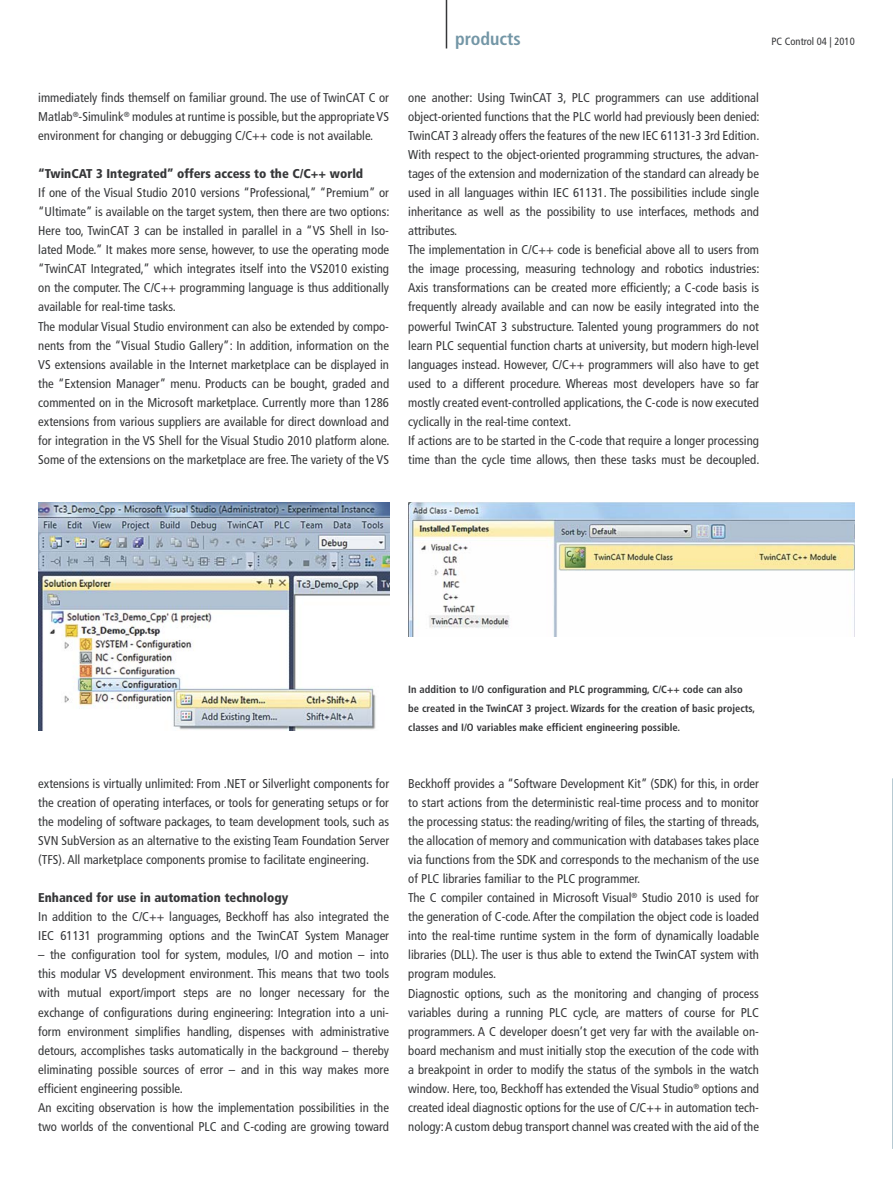
<style>
.page{position:relative;width:893px;height:1191px;background:#fff}
.page>*{position:absolute;margin:0;border:0;box-sizing:border-box;transform-origin:0 0}
.t1{font:700 condensed 18px "Frutiger LT Pro";color:#7396a6}
.t2{font:condensed 12.75px/19px "Frutiger LT Pro";color:#363739}
.t3{font:900 condensed 12.75px "Frutiger LT Pro";color:#363739}
.t4{font:700 condensed 10.5px/19px "Frutiger LT Pro";color:#363739}
.t5{font:condensed 10.5px "Frutiger LT Pro";color:#363739}
</style>
<div class="page">
<hr style="left:446px;top:0;width:1px;height:48px;background:#363739">
<img style="left:38px;top:502px;width:351px;height:228px">
<img style="left:408px;top:502px;width:447px;height:134px">
<p class="t2" style="left:38px;top:89px;width:352px;text-align:justify">immediately finds themself on familiar ground. The use of TwinCAT C or Matlab<sup>®</sup>-Simulink<sup>®</sup> modules at runtime is possible, but the appropriate VS environment for changing or debugging C/C++ code is not available.</p>
<p class="t3" style="left:38px;top:169px;width:326px">“TwinCAT 3 Integrated” offers access to the C/C++ world</p>
<p class="t2" style="left:38px;top:185px;width:353px">If one of the Visual Studio 2010 versions “Professional,” “Premium” or “Ultimate” is available on the target system, then there are two options:<br>Here too, TwinCAT 3 can be installed in parallel in a “VS Shell in Iso&shy;lated Mode.” It makes more sense, however, to use the operating mode “TwinCAT Integrated,” which integrates itself into the VS2010 existing on the computer. The C/C++ programming language is thus additionally available for real-time tasks.<br>The modular Visual Studio environment can also be extended by compo&shy;nents from the “Visual Studio Gallery”: In addition, information on the VS extensions available in the Internet marketplace can be displayed in the “Extension Manager” menu. Products can be bought, graded and commented on in the Microsoft marketplace. Currently more than 1286 extensions from various suppliers are available for direct download and for integration in the VS Shell for the Visual Studio 2010 platform alone.<br>Some of the extensions on the marketplace are free. The variety of the VS</p>
<h1 class="t1" style="left:455px;top:32px;width:67px">products</h1>
<p class="t5" style="left:771px;top:37px;width:85px">PC Control 04 | 2010</p>
<p class="t2" style="left:408px;top:89px;width:353px">one another: Using TwinCAT 3, PLC programmers can use additional object-oriented functions that the PLC world had previously been denied:<br>TwinCAT 3 already offers the features of the new IEC 61131-3 3rd Edition.<br>With respect to the object-oriented programming structures, the advan&shy;tages of the extension and modernization of the standard can already be used in all languages within IEC 61131. The possibilities include single inheritance as well as the possibility to use interfaces, methods and attributes.<br>The implementation in C/C++ code is beneficial above all to users from the image processing, measuring technology and robotics industries:<br>Axis transformations can be created more efficiently; a C-code basis is frequently already available and can now be easily integrated into the powerful TwinCAT 3 substructure. Talented young programmers do not learn PLC sequential function charts at university, but modern high-level languages instead. However, C/C++ programmers will also have to get used to a different procedure. Whereas most developers have so far mostly created event-controlled applications, the C-code is now executed cyclically in the real-time context.<br>If actions are to be started in the C-code that require a longer processing time than the cycle time allows, then these tasks must be decoupled.</p>
<p class="t2" style="left:38px;top:775px;width:352px;text-align:justify">extensions is virtually unlimited: From .NET or Silverlight components for the creation of operating interfaces, or tools for generating setups or for the modeling of software packages, to team development tools, such as SVN SubVersion as an alternative to the existing Team Foundation Server (TFS). All marketplace components promise to facilitate engineering.</p>
<p class="t3" style="left:38px;top:893px;width:252px">Enhanced for use in automation technology</p>
<p class="t2" style="left:38px;top:908px;width:352px">In addition to the C/C++ languages, Beckhoff has also integrated the<br>IEC 61131 programming options and the TwinCAT System Manager</p>
<p class="t2" style="left:38px;top:947px;width:353px">– the configuration tool for system, modules, I/O and motion – into this modular VS development environment. This means that two tools with mutual export/import steps are no longer necessary for the exchange of configurations during engineering: Integration into a uni&shy;form environment simplifies handling, dispenses with administrative detours, accomplishes tasks automatically in the background – thereby eliminating possible sources of error – and in this way makes more efficient engineering possible.<br>An exciting observation is how the implementation possibilities in the two worlds of the conventional PLC and C-coding are growing toward</p>
<p class="t4" style="left:408px;top:680px;width:349px">In addition to I/O configuration and PLC programming, C/C++ code can also be created in the TwinCAT 3 project. Wizards for the creation of basic projects, classes and I/O variables make efficient engineering possible.</p>
<p class="t2" style="left:408px;top:775px;width:353px">Beckhoff provides a “Software Development Kit” (SDK) for this, in order to start actions from the deterministic real-time process and to monitor the processing status: the reading/writing of files, the starting of threads, the allocation of memory and communication with databases takes place via functions from the SDK and corresponds to the mechanism of the use of PLC libraries familiar to the PLC programmer.<br>The C compiler contained in Microsoft Visual<sup>®</sup> Studio 2010 is used for the generation of C-code. After the compilation the object code is loaded into the real-time runtime system in the form of dynamically loadable libraries (DLL). The user is thus able to extend the TwinCAT system with program modules.<br>Diagnostic options, such as the monitoring and changing of process variables during a running PLC cycle, are matters of course for PLC programmers. A C developer doesn’t get very far with the available on&shy;board mechanism and must initially stop the execution of the code with a breakpoint in order to modify the status of the symbols in the watch window. Here, too, Beckhoff has extended the Visual Studio<sup>®</sup> options and created ideal diagnostic options for the use of C/C++ in automation tech&shy;nology: A custom debug transport channel was created with the aid of the</p>
</div>
